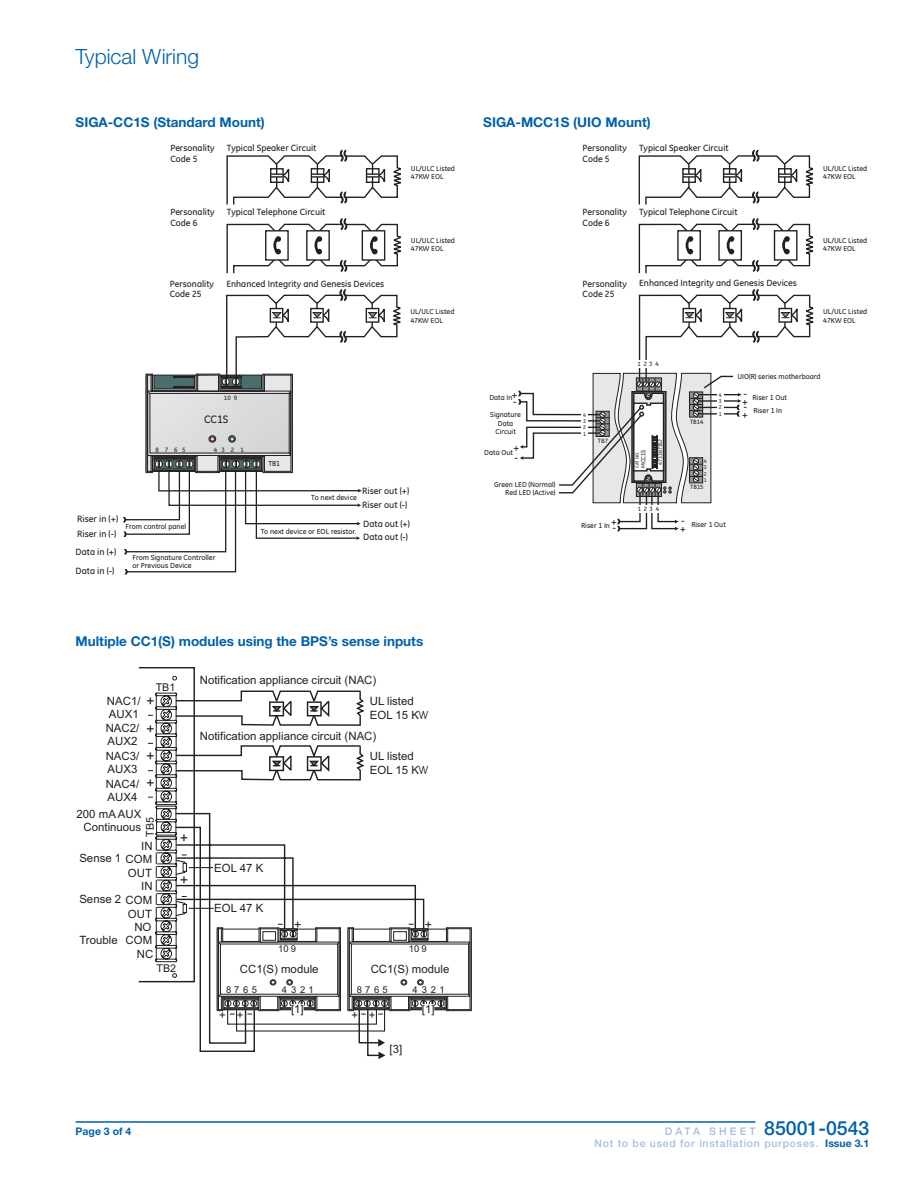
<style>
.page{position:relative;width:918px;height:1188px;background:#fff}
.page>*{position:absolute;margin:0;border:0;box-sizing:border-box;transform-origin:0 0}
.HEAD{font:300 21px "Helvetica Neue LT Std";color:#0161aa}
.t1{font:500 19.5px "Helvetica Neue LT Std";color:#0161aa}
.t2{font:14.25px "Arial";color:#231f20}
.BODY{font:700 13.5px "Helvetica Neue LT Std";color:#0161aa}
.t3{font:12.6px "Arial";color:#231f20}
.t4{font:11.4px/12.8px "Arial";color:#231f20}
.t5{font:500 10.95px "GE Inspira";color:#231f20}
.t6{font:10.65px "Arial";color:#231f20}
.t7{font:500 10.5px "Helvetica Neue LT Std";letter-spacing:.07em;color:#aabbde}
.t8{font:700 10.5px "Helvetica Neue LT Std";color:#0161aa}
.t9{font:500 10.05px/12.6px "GE Inspira";color:#231f20}
.t10{font:9.45px "Arial";letter-spacing:.35em;color:#231f20}
.t11{font:500 9.3px "GE Inspira";color:#231f20}
.t12{font:500 9.15px/10.5px "GE Inspira";color:#231f20}
.t13{font:500 7.5px/8.6px "GE Inspira";color:#231f20}
.t14{font:500 7.35px/8.4px "GE Inspira";color:#231f20}
.t15{font:500 6.45px "GE Inspira";color:#231f20}
.t16{font:500 6.3px "GE Inspira";color:#231f20}
.t17{font:500 5.4px/6.3px "GE Inspira";color:#231f20;text-align:justify}
.t18{font:500 4.65px "GE Inspira";color:#231f20}
.s1{font-family:"Avant Garde Bk BT"}
.s2{font-size:10.5px;color:#aabbde}
.s3{font-weight:700;color:#0161aa}
</style>
<div class="page">
<hr style="left:76px;top:1121px;width:679px;height:2px;background:#0161aa">
<svg style="left:226px;top:219px;width:175px;height:55px"></svg>
<svg style="left:226px;top:150px;width:175px;height:55px"></svg>
<svg style="left:123px;top:290px;width:278px;height:285px"></svg>
<svg style="left:518px;top:150px;width:296px;height:381px"></svg>
<svg style="left:147px;top:676px;width:325px;height:383px"></svg>
<p class="HEAD" style="left:76px;top:43px;width:125px">Typical Wiring</p>
<p class="BODY" style="left:76px;top:114px;width:191px">SIGA-CC1S (Standard Mount)</p>
<p class="BODY" style="left:483px;top:114px;width:169px">SIGA-MCC1S (UIO Mount)</p>
<p class="t12" style="left:170px;top:143px;width:46px">Personality</p>
<p class="t12" style="left:227px;top:143px;width:91px">Typical Speaker Circuit</p>
<p class="t12" style="left:170px;top:154px;width:29px">Code 5</p>
<p class="t12" style="left:170px;top:207px;width:46px">Personality<br>Code 6</p>
<p class="t12" style="left:227px;top:207px;width:100px">Typical Telephone Circuit</p>
<p class="t12" style="left:170px;top:278px;width:46px">Personality</p>
<p class="t12" style="left:226px;top:278px;width:159px">Enhanced Integrity and Genesis Devices</p>
<p class="t12" style="left:170px;top:289px;width:33px">Code 25</p>
<p class="t14" style="left:411px;top:164px;width:46px">UL/ULC Listed<br>47KW EOL</p>
<p class="t14" style="left:411px;top:236px;width:46px">UL/ULC Listed<br>47KW EOL</p>
<p class="t14" style="left:410px;top:308px;width:46px">UL/ULC Listed<br>47KW EOL</p>
<p class="t15" style="left:224px;top:394px;width:15px">10 9</p>
<p class="t5" style="left:204px;top:413px;width:26px">CC1S</p>
<p class="t15" style="left:156px;top:446px;width:31px">8 7 6 5</p>
<p class="t15" style="left:214px;top:446px;width:31px">4 3 2 1</p>
<p class="t14" style="left:268px;top:460px;width:13px">TB1</p>
<p class="t11" style="left:77px;top:514px;width:42px">Riser in (+)</p>
<p class="t11" style="left:77px;top:528px;width:41px">Riser in (-)</p>
<p class="t11" style="left:76px;top:546px;width:42px">Data in +)</p>
<p class="t11" style="left:107px;top:546px;width:4px">(</p>
<p class="t11" style="left:76px;top:566px;width:40px">Data in (-)</p>
<p class="t13" style="left:126px;top:522px;width:62px">From control panel</p>
<p class="t13" style="left:132px;top:553px;width:85px">From Signature Controller or Previous Device</p>
<p class="t11" style="left:362px;top:485px;width:49px">Riser out (+)</p>
<p class="t13" style="left:311px;top:494px;width:47px">To next device</p>
<p class="t11" style="left:362px;top:500px;width:47px">Riser out (-)</p>
<p class="t11" style="left:363px;top:518px;width:48px">Data out (+)</p>
<p class="t13" style="left:261px;top:527px;width:97px">To next device or EOL resistor.</p>
<p class="t11" style="left:363px;top:532px;width:46px">Data out (-)</p>
<p class="BODY" style="left:76px;top:633px;width:349px">Multiple CC1(S) modules using the BPS’s sense inputs</p>
<p class="t6" style="left:156px;top:683px;width:21px">TB1</p>
<p class="t4" style="left:107px;top:696px;width:35px">NAC1/<br>AUX1</p>
<p class="t4" style="left:106px;top:723px;width:35px">NAC2/<br>AUX2</p>
<p class="t4" style="left:106px;top:751px;width:35px">NAC3/<br>AUX3</p>
<p class="t4" style="left:106px;top:778px;width:35px">NAC4/<br>AUX4</p>
<p class="t2" style="left:145px;top:705px;width:10px;rotate:-90deg">+</p>
<p class="t2" style="left:145px;top:733px;width:10px;rotate:-90deg">+</p>
<p class="t2" style="left:145px;top:760px;width:10px;rotate:-90deg">+</p>
<p class="t2" style="left:145px;top:787px;width:10px;rotate:-90deg">+</p>
<p class="t4" style="left:77px;top:809px;width:66px;text-align:right">200 mA AUX<br>Continuous</p>
<p class="t6" style="left:146px;top:837px;width:21px;rotate:-90deg">TB5</p>
<p class="t4" style="left:141px;top:840px;width:13px">IN</p>
<p class="t4" style="left:141px;top:881px;width:13px">IN</p>
<p class="t4" style="left:134px;top:922px;width:19px">NO</p>
<p class="t4" style="left:79px;top:853px;width:74px">Sense 1 COM</p>
<p class="t4" style="left:79px;top:894px;width:74px">Sense 2 COM</p>
<p class="t4" style="left:79px;top:934px;width:40px">Trouble</p>
<p class="t4" style="left:126px;top:935px;width:28px">COM</p>
<p class="t4" style="left:128px;top:867px;width:26px">OUT</p>
<p class="t4" style="left:128px;top:908px;width:26px">OUT</p>
<p class="t4" style="left:137px;top:949px;width:18px">NC</p>
<p class="t2" style="left:179px;top:842px;width:10px;rotate:-90deg">+</p>
<p class="t2" style="left:179px;top:884px;width:10px;rotate:-90deg">+</p>
<p class="t6" style="left:157px;top:965px;width:21px">TB2</p>
<p class="t4" style="left:200px;top:674px;width:178px">Notification appliance circuit (NAC)</p>
<p class="t4" style="left:370px;top:696px;width:60px;line-height:14px">UL listed<br>EOL 15 K<span class="s1">W</span></p>
<p class="t4" style="left:200px;top:731px;width:178px">Notification appliance circuit (NAC)</p>
<p class="t4" style="left:214px;top:862px;width:51px">EOL 47 K</p>
<p class="t4" style="left:214px;top:903px;width:51px">EOL 47 K</p>
<p class="t3" style="left:294px;top:919px;width:9px">+</p>
<p class="t4" style="left:240px;top:963px;width:80px">CC1(S) module</p>
<p class="t10" style="left:278px;top:945px;width:19px">109</p>
<p class="t10" style="left:226px;top:986px;width:32px">8765</p>
<p class="t10" style="left:282px;top:986px;width:34px">4321</p>
<p class="t4" style="left:370px;top:750px;width:60px;line-height:14px">UL listed<br>EOL 15 K<span class="s1">W</span></p>
<p class="t3" style="left:425px;top:919px;width:9px">+</p>
<p class="t4" style="left:371px;top:963px;width:80px">CC1(S) module</p>
<p class="t10" style="left:409px;top:945px;width:19px">109</p>
<p class="t10" style="left:357px;top:986px;width:32px">8765</p>
<p class="t10" style="left:413px;top:986px;width:34px">4321</p>
<p class="t4" style="left:291px;top:1003px;width:14px">[1]</p>
<p class="t4" style="left:422px;top:1003px;width:14px">[1]</p>
<p class="t4" style="left:219px;top:1009px;width:8px">+</p>
<p class="t4" style="left:352px;top:1009px;width:8px">+</p>
<p class="t4" style="left:237px;top:1009px;width:8px">+</p>
<p class="t4" style="left:369px;top:1009px;width:8px">+</p>
<p class="t4" style="left:389px;top:1043px;width:14px">[3]</p>
<p class="t12" style="left:583px;top:143px;width:46px">Personality</p>
<p class="t12" style="left:639px;top:143px;width:91px">Typical Speaker Circuit</p>
<p class="t12" style="left:583px;top:154px;width:29px">Code 5</p>
<p class="t12" style="left:583px;top:207px;width:46px">Personality<br>Code 6</p>
<p class="t12" style="left:639px;top:207px;width:100px">Typical Telephone Circuit</p>
<p class="t12" style="left:583px;top:278px;width:46px">Personality<br>Code 25</p>
<p class="t12" style="left:639px;top:278px;width:159px">Enhanced Integrity and Genesis Devices</p>
<p class="t16" style="left:638px;top:360px;width:23px">1234</p>
<p class="t14" style="left:823px;top:164px;width:46px">UL/ULC Listed<br>47KW EOL</p>
<p class="t14" style="left:823px;top:236px;width:46px">UL/ULC Listed<br>47KW EOL</p>
<p class="t14" style="left:823px;top:307px;width:46px">UL/ULC Listed<br>47KW EOL</p>
<p class="t9" style="left:512px;top:388px;width:7px">+</p>
<p class="t14" style="left:489px;top:393px;width:25px">Data In</p>
<p class="t9" style="left:513px;top:395px;width:5px">-</p>
<p class="t14" style="left:490px;top:410px;width:32px;text-align:center">Signature<br>Data<br>Circuit</p>
<p class="t17" style="left:583px;top:412px;width:4px">4<br>3<br>2<br>1</p>
<p class="t16" style="left:690px;top:418px;width:15px">TB14</p>
<p class="t16" style="left:598px;top:437px;width:12px">TB7</p>
<p class="t18" style="left:635px;top:468px;width:17px;rotate:-90deg">CAT NO.</p>
<p class="t16" style="left:640px;top:468px;width:20px;rotate:-90deg">MCC1S</p>
<p class="t17" style="left:657px;top:465px;width:28px;rotate:-90deg">473387352</p>
<p class="t9" style="left:513px;top:441px;width:7px">+</p>
<p class="t14" style="left:484px;top:449px;width:30px">Data Out</p>
<p class="t9" style="left:515px;top:451px;width:5px">-</p>
<p class="t17" style="left:704px;top:458px;width:4px">4<br>3<br>2<br>1</p>
<p class="t14" style="left:494px;top:481px;width:63px">Green LED (Normal)</p>
<p class="t16" style="left:690px;top:484px;width:15px">TB15</p>
<p class="t14" style="left:505px;top:488px;width:52px">Red LED (Active)</p>
<p class="t16" style="left:638px;top:505px;width:23px">1234</p>
<p class="t17" style="left:719px;top:392px;width:4px">4<br>3<br>2<br>1</p>
<p class="t9" style="left:611px;top:515px;width:7px">+</p>
<p class="t9" style="left:681px;top:514px;width:5px">-</p>
<p class="t14" style="left:581px;top:521px;width:30px">Riser 1 In</p>
<p class="t14" style="left:691px;top:520px;width:36px">Riser 1 Out</p>
<p class="t9" style="left:680px;top:522px;width:7px">+</p>
<p class="t9" style="left:612px;top:521px;width:5px">-</p>
<p class="t14" style="left:737px;top:372px;width:85px">UIO(R) series motherboard</p>
<p class="t9" style="left:744px;top:387px;width:5px">- -</p>
<p class="t14" style="left:752px;top:394px;width:36px">Riser 1 Out</p>
<p class="t9" style="left:742px;top:395px;width:7px">+ +</p>
<p class="t14" style="left:753px;top:406px;width:30px">Riser 1 In</p>
<p class="t8" style="left:76px;top:1124px;width:57px">Page 3 of 4</p>
<p class="t1" style="left:665px;top:1116px;width:206px"><span class="s2">D A T A S H E E T</span> 85001-0543</p>
<p class="t7" style="left:595px;top:1137px;width:276px">Not to be used for installation purposes. <span class="s3">Issue 3.1</span></p>
</div>
